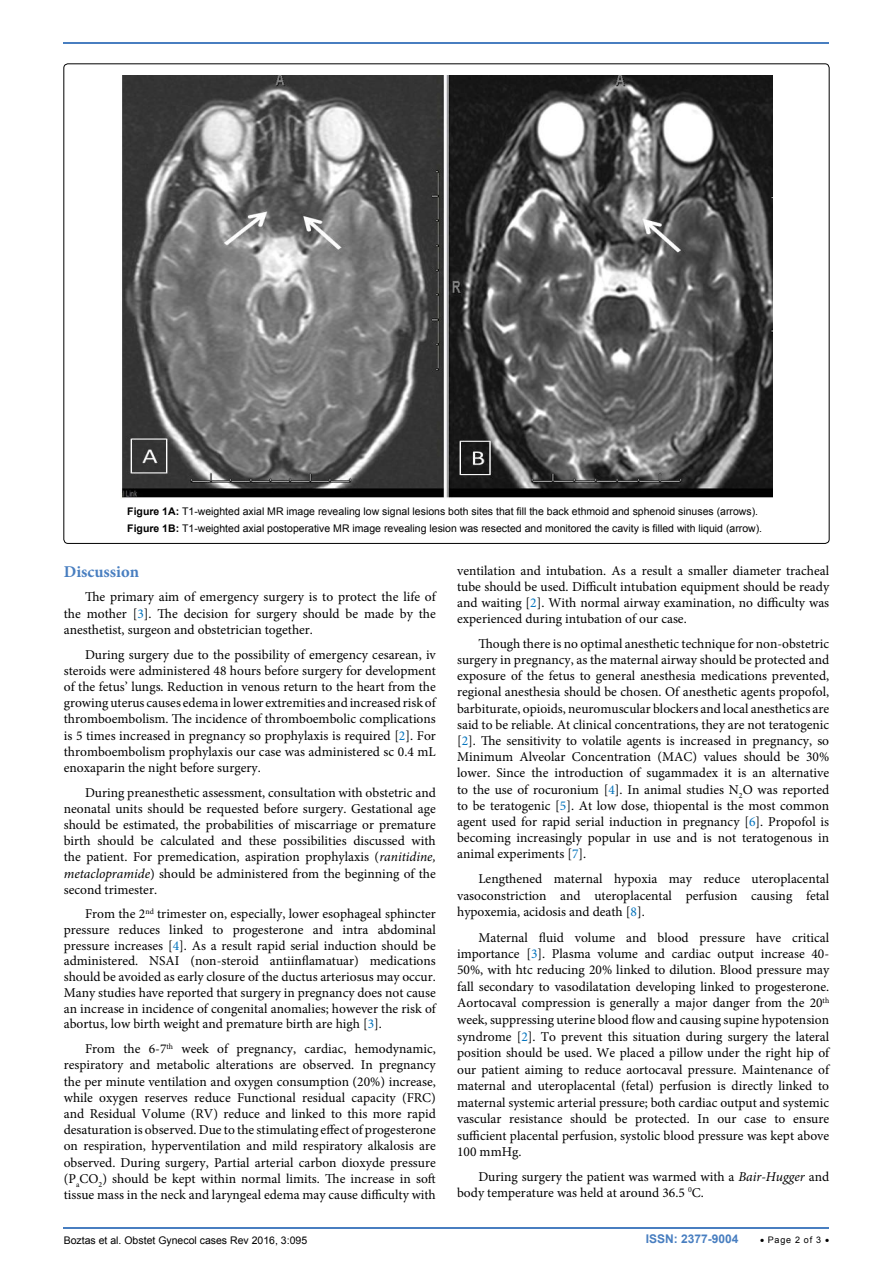
<style>
.page{position:relative;width:893px;height:1263px;background:#fff}
.page>*{position:absolute;margin:0;border:0;box-sizing:border-box;transform-origin:0 0}
.t1{font:700 16.5px "Minion Pro";color:#487ec0}
.t2{font:13.5px/16.2px "Minion Pro";color:#000;text-align:justify}
.t3{font:700 12px "Arial";color:#487ec0}
.t4{font:10.5px/16.8px "Arial";color:#000}
.t5{font:9px "Arial";letter-spacing:.08em;color:#000}
.s1{font-weight:700}
.s2{color:#0072bc}
.s3{font-style:italic}
</style>
<div class="page">
<hr style="left:64px;top:1227px;width:765px;height:2px;background:#487ec0">
<hr style="left:64px;top:42px;width:765px;height:2px;background:#487ec0">
<img style="left:121px;top:76px;width:651px;height:422px">
<p class="t4" style="left:127px;top:503px;width:636px"><span class="s1">Figure 1A:</span> T1-weighted axial MR image revealing low signal lesions both sites that fill the back ethmoid and sphenoid sinuses (arrows).<br><span class="s1">Figure 1B:</span> T1-weighted axial postoperative MR image revealing lesion was resected and monitored the cavity is filled with liquid (arrow).</p>
<p class="t1" style="left:64px;top:560px;width:77px">Discussion</p>
<p class="t2" style="left:64px;top:589px;width:374px;text-indent:21px">The primary aim of emergency surgery is to protect the life of the mother [<span class="s2">3</span>]. The decision for surgery should be made by the anesthetist, surgeon and obstetrician together.</p>
<p class="t2" style="left:64px;top:646px;width:374px;text-indent:21px">During surgery due to the possibility of emergency cesarean, iv steroids were administered 48 hours before surgery for development of the fetus’ lungs. Reduction in venous return to the heart from the growing uterus causes edema in lower extremities and increased risk of thromboembolism. The incidence of thromboembolic complications is 5 times increased in pregnancy so prophylaxis is required [<span class="s2">2</span>]. For thromboembolism prophylaxis our case was administered sc 0.4 mL enoxaparin the night before surgery.</p>
<p class="t2" style="left:64px;top:784px;width:374px;text-indent:21px">During preanesthetic assessment, consultation with obstetric and neonatal units should be requested before surgery. Gestational age should be estimated, the probabilities of miscarriage or premature birth should be calculated and these possibilities discussed with the patient. For premedication, aspiration prophylaxis (<span class="s3">ranitidine, metaclopramide</span>) should be administered from the beginning of the second trimester.</p>
<p class="t2" style="left:64px;top:906px;width:374px;line-height:15.8px;text-indent:21px">From the 2<sup>nd</sup> trimester on, especially, lower esophageal sphincter pressure reduces linked to progesterone and intra abdominal pressure increases [<span class="s2">4</span>]. As a result rapid serial induction should be administered. NSAI (non-steroid antiinflamatuar) medications should be avoided as early closure of the ductus arteriosus may occur.<br>Many studies have reported that surgery in pregnancy does not cause an increase in incidence of congenital anomalies; however the risk of abortus, low birth weight and premature birth are high [<span class="s2">3</span>].</p>
<p class="t2" style="left:64px;top:1041px;width:374px;text-indent:21px">From the 6-7<sup>th</sup> week of pregnancy, cardiac, hemodynamic, respiratory and metabolic alterations are observed. In pregnancy the per minute ventilation and oxygen consumption (20%) increase, while oxygen reserves reduce Functional residual capacity (FRC) and Residual Volume (RV) reduce and linked to this more rapid desaturation is observed. Due to the stimulating effect of progesterone on respiration, hyperventilation and mild respiratory alkalosis are observed. During surgery, Partial arterial carbon dioxyde pressure (P<sub>a</sub>CO<sub>2</sub>) should be kept within normal limits. The increase in soft tissue mass in the neck and laryngeal edema may cause difficulty with</p>
<p class="t2" style="left:457px;top:562px;width:374px">ventilation and intubation. As a result a smaller diameter tracheal tube should be used. Difficult intubation equipment should be ready and waiting [<span class="s2">2</span>]. With normal airway examination, no difficulty was experienced during intubation of our case.</p>
<p class="t2" style="left:457px;top:635px;width:374px;text-indent:21px">Though there is no optimal anesthetic technique for non-obstetric surgery in pregnancy, as the maternal airway should be protected and exposure of the fetus to general anesthesia medications prevented, regional anesthesia should be chosen. Of anesthetic agents propofol, barbiturate, opioids, neuromuscular blockers and local anesthetics are said to be reliable. At clinical concentrations, they are not teratogenic [<span class="s2">2</span>]. The sensitivity to volatile agents is increased in pregnancy, so Minimum Alveolar Concentration (MAC) values should be 30% lower. Since the introduction of sugammadex it is an alternative to the use of rocuronium [<span class="s2">4</span>]. In animal studies N<sub>2</sub>O was reported to be teratogenic [<span class="s2">5</span>]. At low dose, thiopental is the most common agent used for rapid serial induction in pregnancy [<span class="s2">6</span>]. Propofol is becoming increasingly popular in use and is not teratogenous in animal experiments [<span class="s2">7</span>].</p>
<p class="t2" style="left:457px;top:871px;width:374px;text-indent:21px">Lengthened maternal hypoxia may reduce uteroplacental vasoconstriction and uteroplacental perfusion causing fetal hypoxemia, acidosis and death [<span class="s2">8</span>].</p>
<p class="t2" style="left:457px;top:929px;width:374px;text-indent:21px">Maternal fluid volume and blood pressure have critical importance [<span class="s2">3</span>]. Plasma volume and cardiac output increase 40- 50%, with htc reducing 20% linked to dilution. Blood pressure may fall secondary to vasodilatation developing linked to progesterone.<br>Aortocaval compression is generally a major danger from the 20<sup>th </sup>week, suppressing uterine blood flow and causing supine hypotension syndrome [<span class="s2">2</span>]. To prevent this situation during surgery the lateral position should be used. We placed a pillow under the right hip of our patient aiming to reduce aortocaval pressure. Maintenance of maternal and uteroplacental (fetal) perfusion is directly linked to maternal systemic arterial pressure; both cardiac output and systemic vascular resistance should be protected. In our case to ensure sufficient placental perfusion, systolic blood pressure was kept above 100 mmHg.</p>
<p class="t2" style="left:457px;top:1168px;width:374px;text-indent:21px">During surgery the patient was warmed with a <span class="s3">Bair-Hugger</span> and body temperature was held at around 36.5 <sup>0</sup>C.</p>
<p class="t4" style="left:64px;top:1232px;width:245px">Boztas et al. Obstet Gynecol cases Rev 2016, 3:095</p>
<p class="t3" style="left:646px;top:1230px;width:94px">ISSN: 2377-9004</p>
<p class="t5" style="left:760px;top:1234px;width:71px">• Page 2 of 3 •</p>
</div>
